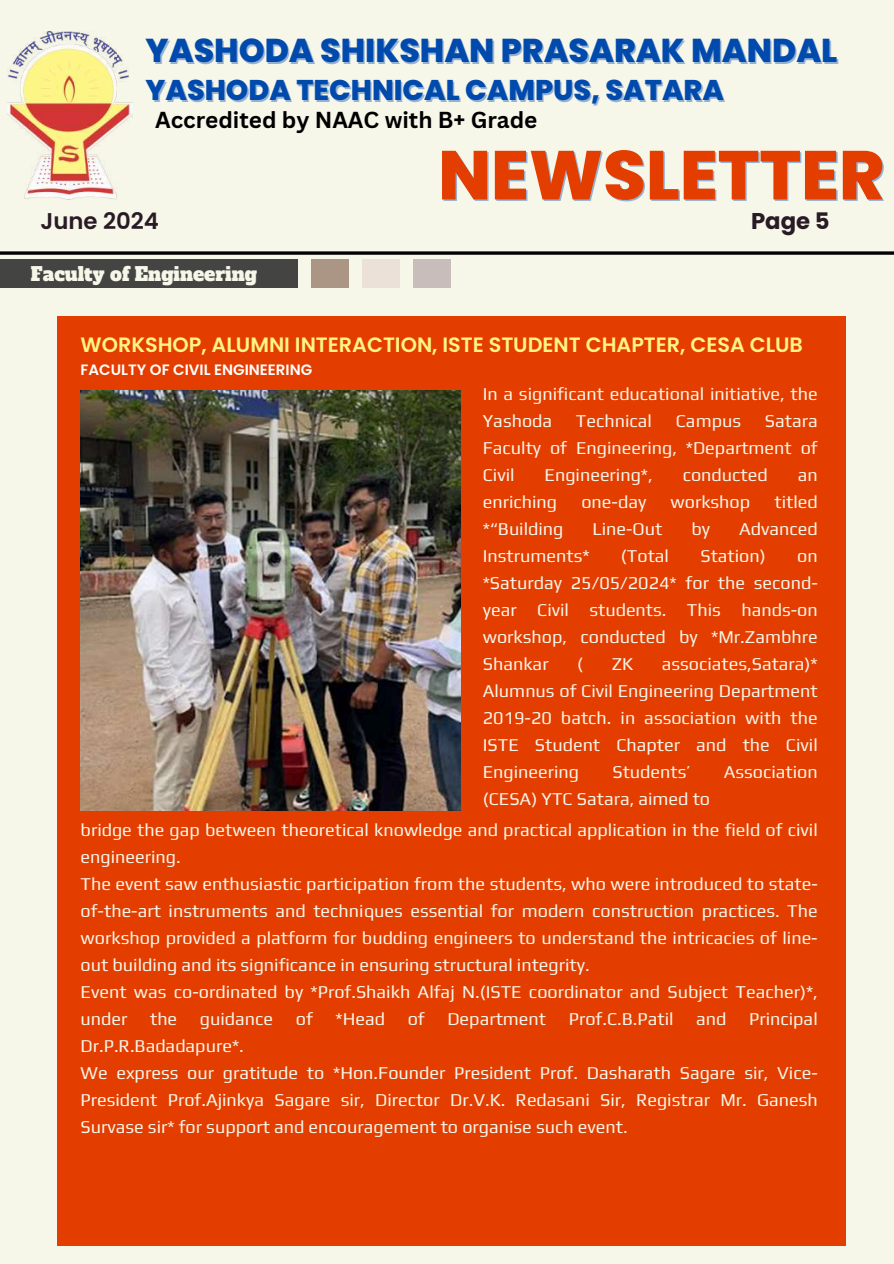
<style>
.page{position:relative;width:894px;height:1264px;background:#fff}
.page>*{position:absolute;margin:0;border:0;box-sizing:border-box;transform-origin:0 0}
.t1{font:800 69px "Poppins";color:#e43d00}
.t2{font:800 33px "Poppins";color:#004aad}
.t3{font:800 28.5px "Poppins";color:#004aad}
.t4{font:600 22.8px "Poppins";color:#291b25}
.t5{font:700 22.8px "Poppins";color:#291b25}
.t6{font:700 22.5px "Canva Sans";color:#000}
.t7{font:600 20.7px "Poppins";color:#fef487}
.t8{font:18.75px "Alfa Slab One";color:#f6f6e9}
.t9{font:18px/27px "Play";color:#f6f6e9}
.t10{font:600 15px "Poppins";color:#fff}
</style>
<div class="page">
<div style="left:0;top:0;width:893px;height:1263px;background:#f6f6e9"></div>
<div style="left:57px;top:316px;width:788px;height:929px;background:#e43d00"></div>
<svg style="left:0;top:251px;width:893px;height:4px;background:#252523"></svg>
<img style="left:8px;top:32px;width:125px;height:167px">
<div style="left:0;top:259px;width:297px;height:29px;background:#444443"></div>
<div style="left:311px;top:259px;width:37px;height:29px;background:#ab9685"></div>
<div style="left:362px;top:259px;width:38px;height:29px;background:#ebe1d8"></div>
<div style="left:413px;top:259px;width:38px;height:29px;background:#c9bdbb"></div>
<img style="left:81px;top:390px;width:379px;height:420px">
<h2 class="t2" style="left:145px;top:27px;width:693px">YASHODA SHIKSHAN PRASARAK MANDAL</h2>
<h3 class="t3" style="left:145px;top:70px;width:579px">YASHODA TECHNICAL CAMPUS, SATARA</h3>
<p class="t6" style="left:155px;top:104px;width:383px">Accredited by NAAC with B+ Grade</p>
<p class="t4" style="left:40px;top:205px;width:120px">June 2024</p>
<p class="t8" style="left:31px;top:261px;width:227px">Faculty of Engineering</p>
<h1 class="t1" style="left:438px;top:127px;width:448px">NEWSLETTER</h1>
<p class="t5" style="left:750px;top:205px;width:80px">Page 5</p>
<p class="t7" style="left:81px;top:330px;width:723px">WORKSHOP, ALUMNI INTERACTION, ISTE STUDENT CHAPTER, CESA CLUB</p>
<p class="t10" style="left:81px;top:359px;width:233px">FACULTY OF CIVIL ENGINEERING</p>
<p class="t9" style="left:482px;top:380px;width:336px">In a significant educational initiative, the<br>Yashoda</p>
<p class="t9" style="left:576px;top:407px;width:78px">Technical</p>
<p class="t9" style="left:675px;top:407px;width:67px">Campus</p>
<p class="t9" style="left:482px;top:407px;width:336px;text-align:justify;text-indent:282px">Satara Faculty of Engineering, *Department of Civil</p>
<p class="t9" style="left:544px;top:461px;width:110px">Engineering*,</p>
<p class="t9" style="left:682px;top:461px;width:86px">conducted</p>
<p class="t9" style="left:797px;top:461px;width:21px">an</p>
<p class="t9" style="left:482px;top:488px;width:76px">enriching</p>
<p class="t9" style="left:581px;top:488px;width:66px">one-day</p>
<p class="t9" style="left:670px;top:488px;width:81px">workshop</p>
<p class="t9" style="left:774px;top:488px;width:45px">titled</p>
<p class="t9" style="left:482px;top:515px;width:82px">*“Building</p>
<p class="t9" style="left:592px;top:515px;width:71px">Line-Out</p>
<p class="t9" style="left:691px;top:515px;width:20px">by</p>
<p class="t9" style="left:738px;top:515px;width:80px">Advanced</p>
<p class="t9" style="left:482px;top:542px;width:108px">Instruments*</p>
<p class="t9" style="left:620px;top:542px;width:50px">(Total</p>
<p class="t9" style="left:700px;top:542px;width:67px">Station)</p>
<p class="t9" style="left:482px;top:542px;width:336px;text-align:justify;text-indent:314px">on *Saturday 25/05/2024* for the second&shy;year Civil students. This hands-on workshop, conducted by *Mr.Zambhre Shankar</p>
<p class="t9" style="left:482px;top:650px;width:336px;text-align:justify;text-indent:179px">associates,Satara)* Alumnus of Civil Engineering Department 2019-20 batch. in association with the ISTE Student Chapter and the Civil Engineering</p>
<p class="t9" style="left:577px;top:650px;width:7px">(</p>
<p class="t9" style="left:611px;top:650px;width:23px">ZK</p>
<p class="t9" style="left:612px;top:758px;width:79px">Students’</p>
<p class="t9" style="left:723px;top:758px;width:96px">Association</p>
<p class="t9" style="left:482px;top:785px;width:229px">(CESA) YTC Satara, aimed to</p>
<p class="t9" style="left:81px;top:815px;width:738px">bridge the gap between theoretical knowledge and practical application in the field of civil engineering.<br>The event saw enthusiastic participation from the students, who were introduced to state&shy;of-the-art instruments and techniques essential for modern construction practices. The workshop provided a platform for budding engineers to understand the intricacies of line&shy;out building and its significance in ensuring structural integrity.<br>Event was co-ordinated by *Prof.Shaikh Alfaj N.(ISTE coordinator and Subject Teacher)*, under</p>
<p class="t9" style="left:150px;top:1004px;width:29px">the</p>
<p class="t9" style="left:200px;top:1004px;width:75px">guidance</p>
<p class="t9" style="left:296px;top:1004px;width:19px">of</p>
<p class="t9" style="left:335px;top:1004px;width:51px">*Head</p>
<p class="t9" style="left:407px;top:1004px;width:19px">of</p>
<p class="t9" style="left:447px;top:1004px;width:100px">Department</p>
<p class="t9" style="left:568px;top:1004px;width:106px">Prof.C.B.Patil</p>
<p class="t9" style="left:696px;top:1004px;width:32px">and</p>
<p class="t9" style="left:748px;top:1004px;width:70px">Principal</p>
<p class="t9" style="left:81px;top:1031px;width:738px">Dr.P.R.Badadapure*.<br>We express our gratitude to *Hon.Founder President Prof. Dasharath Sagare sir, Vice-President Prof.Ajinkya Sagare sir, Director Dr.V.K. Redasani Sir, Registrar Mr. Ganesh Survase sir* for support and encouragement to organise such event.</p>
</div>
